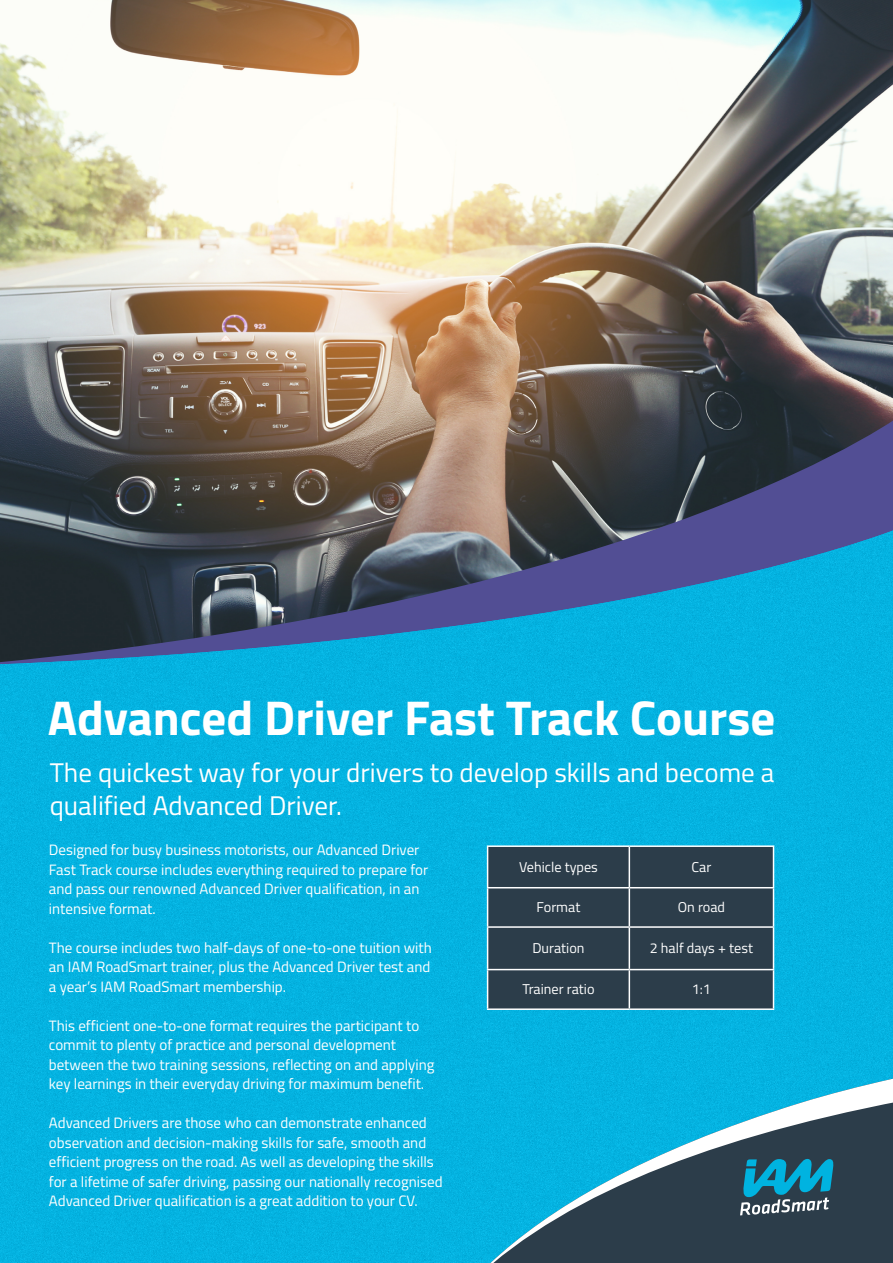
<style>
.page{position:relative;width:893px;height:1263px;background:#fff}
.page>*{position:absolute;margin:0;border:0;box-sizing:border-box;transform-origin:0 0}
.t1{font:700 48.9px "Titillium Web";color:#fff}
.t2{font:27px/32.4px "Titillium Web";color:#fff}
.t3{font:15px/19.5px "Titillium Web";color:#fff}
.t4{font:14.25px "Titillium Web";color:#fff}
</style>
<div class="page">
<img style="left:0;top:0;width:893px;height:411px">
<div style="left:0;top:1129px;width:446px;height:134px;background:#04b2e1"></div>
<svg style="left:0;top:411px;width:893px;height:114px;background:#554f51"></svg>
<img style="left:0;top:530px;width:893px;height:595px">
<div style="left:446px;top:1042px;width:447px;height:221px;background:#04b3e1"></div>
<svg style="left:490px;top:1079px;width:403px;height:184px;background:#1f7e9a"></svg>
<svg style="left:669px;top:1057px;width:224px;height:158px;background:#38869e"></svg>
<div style="left:488px;top:847px;width:285px;height:161px;background:#2c3d4a"></div>
<hr style="left:487px;top:845px;width:142px;height:2px;background:#fff">
<hr style="left:487px;top:847px;width:1px;height:40px;background:#fff">
<hr style="left:629px;top:845px;width:145px;height:2px;background:#fff">
<hr style="left:629px;top:847px;width:1px;height:40px;background:#fff">
<hr style="left:773px;top:847px;width:1px;height:40px;background:#fff">
<hr style="left:487px;top:887px;width:142px;height:1px;background:#fff">
<hr style="left:487px;top:888px;width:1px;height:38px;background:#fff">
<hr style="left:629px;top:887px;width:145px;height:1px;background:#fff">
<hr style="left:629px;top:888px;width:1px;height:38px;background:#fff">
<hr style="left:773px;top:888px;width:1px;height:38px;background:#fff">
<hr style="left:487px;top:926px;width:142px;height:2px;background:#fff">
<hr style="left:487px;top:928px;width:1px;height:41px;background:#fff">
<hr style="left:629px;top:926px;width:145px;height:2px;background:#fff">
<hr style="left:629px;top:928px;width:1px;height:41px;background:#fff">
<hr style="left:773px;top:928px;width:1px;height:41px;background:#fff">
<hr style="left:487px;top:969px;width:142px;height:1px;background:#fff">
<hr style="left:487px;top:970px;width:1px;height:38px;background:#fff">
<hr style="left:629px;top:969px;width:145px;height:1px;background:#fff">
<hr style="left:629px;top:970px;width:1px;height:38px;background:#fff">
<hr style="left:773px;top:970px;width:1px;height:38px;background:#fff">
<hr style="left:487px;top:1008px;width:142px;height:2px;background:#fff">
<hr style="left:629px;top:1008px;width:145px;height:2px;background:#fff">
<h1 class="t1" style="left:48px;top:680px;width:729px">Advanced Driver Fast Track Course</h1>
<h2 class="t2" style="left:50px;top:755px;width:726px">The quickest way for your drivers to develop skills and become a qualified Advanced Driver.</h2>
<p class="t3" style="left:49px;top:839px;width:381px">Designed for busy business motorists, our Advanced Driver Fast Track course includes everything required to prepare for and pass our renowned Advanced Driver qualification, in an intensive format.</p>
<p class="t3" style="left:49px;top:937px;width:384px;text-align:justify">The course includes two half-days of one-to-one tuition with an IAM RoadSmart trainer, plus the Advanced Driver test and a year’s IAM RoadSmart membership.</p>
<p class="t3" style="left:49px;top:1015px;width:387px">This efficient one-to-one format requires the participant to commit to plenty of practice and personal development between the two training sessions, reflecting on and applying key learnings in their everyday driving for maximum benefit.</p>
<p class="t3" style="left:49px;top:1112px;width:395px">Advanced Drivers are those who can demonstrate enhanced observation and decision-making skills for safe, smooth and efficient progress on the road. As well as developing the skills for a lifetime of safer driving, passing our nationally recognised Advanced Driver qualification is a great addition to your CV.</p>
<p class="t4" style="left:519px;top:856px;width:80px">Vehicle types</p>
<p class="t4" style="left:691px;top:856px;width:21px">Car</p>
<p class="t4" style="left:537px;top:897px;width:45px">Format</p>
<p class="t4" style="left:678px;top:897px;width:49px">On road</p>
<p class="t4" style="left:532px;top:938px;width:54px">Duration</p>
<p class="t4" style="left:650px;top:938px;width:105px">2 half days + test</p>
<p class="t4" style="left:522px;top:979px;width:74px">Trainer ratio</p>
<p class="t4" style="left:692px;top:979px;width:21px">1:1</p>
</div>
